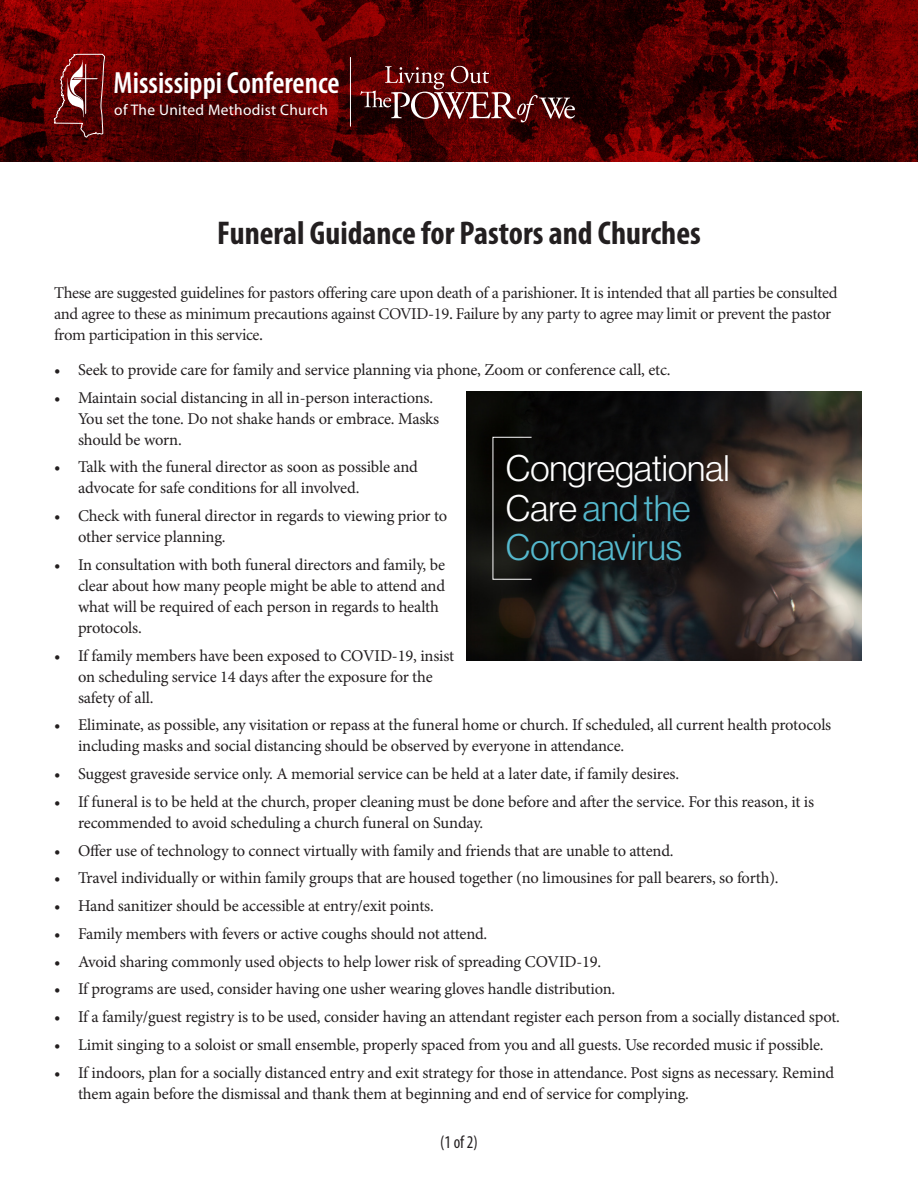
<style>
.page{position:relative;width:918px;height:1188px;background:#fff}
.page>*{position:absolute;margin:0;border:0;box-sizing:border-box;transform-origin:0 0}
.t1{font:36.15px/39.5px "N Haas Grotesk DS Pro 45 Lt";color:#fff}
.t2{font:700 condensed 33px "Myriad Pro";color:#231f20}
.t3{font:600 condensed 30.75px "Myriad Pro";color:#fff}
.t4{font:condensed 18px "Myriad Pro";color:#231f20;scale:.95 1}
.t5{font:16.5px/21px "Minion Pro";letter-spacing:-.01em;color:#231f20}
.t6{font:16.5px/21px "Minion";letter-spacing:-.02em;color:#231f20}
.t7{font:15.45px "Myriad Pro";letter-spacing:.02em;color:#fff}
.s1{color:#55b9ce}
</style>
<div class="page">
<img style="left:466px;top:391px;width:395px;height:269px">
<svg style="left:0;top:0;width:918px;height:162px;background:#500001"></svg>
<hr style="left:350px;top:57px;width:1px;height:70px;background:#fff">
<svg style="left:360px;top:66px;width:215px;height:56px;background:#622828"></svg>
<svg style="left:53px;top:54px;width:53px;height:84px;background:#792727"></svg>
<p class="t3" style="left:114px;top:64px;width:228px">Mississippi Conference</p>
<p class="t7" style="left:114px;top:101px;width:215px">of The United Methodist Church</p>
<p class="t2" style="left:217px;top:212px;width:485px">Funeral Guidance for Pastors and Churches</p>
<p class="t6" style="left:54px;top:283px;width:785px">These are suggested guidelines for pastors offering care upon death of a parishioner. It is intended that all parties be consulted and agree to these as minimum precautions against COVID-19. Failure by any party to agree may limit or prevent the pastor from participation in this service.</p>
<p class="t5" style="left:54px;top:359px;width:618px">• Seek to provide care for family and service planning via phone, Zoom or conference call, etc.</p>
<p class="t5" style="left:78px;top:387px;width:363px;text-indent:-24px">• Maintain social distancing in all in-person interactions.<br>You set the tone. Do not shake hands or embrace. Masks should be worn.</p>
<p class="t5" style="left:78px;top:457px;width:341px;text-indent:-24px">• Talk with the funeral director as soon as possible and advocate for safe conditions for all involved.</p>
<p class="t5" style="left:78px;top:505px;width:371px;text-indent:-24px">• Check with funeral director in regards to viewing prior to other service planning.</p>
<p class="t5" style="left:78px;top:554px;width:369px;text-indent:-24px">• In consultation with both funeral directors and family, be clear about how many people might be able to attend and what will be required of each person in regards to health protocols.</p>
<p class="t5" style="left:78px;top:645px;width:378px;text-indent:-24px">• If family members have been exposed to COVID-19, insist on scheduling service 14 days after the exposure for the safety of all.</p>
<p class="t5" style="left:78px;top:715px;width:755px;text-indent:-24px">• Eliminate, as possible, any visitation or repass at the funeral home or church. If scheduled, all current health protocols including masks and social distancing should be observed by everyone in attendance.</p>
<p class="t5" style="left:54px;top:763px;width:627px">• Suggest graveside service only. A memorial service can be held at a later date, if family desires.</p>
<p class="t5" style="left:78px;top:791px;width:738px;text-indent:-24px">• If funeral is to be held at the church, proper cleaning must be done before and after the service. For this reason, it is recommended to avoid scheduling a church funeral on Sunday.</p>
<p class="t5" style="left:54px;top:840px;width:621px">• Offer use of technology to connect virtually with family and friends that are unable to attend.</p>
<p class="t5" style="left:54px;top:868px;width:726px">• Travel individually or within family groups that are housed together (no limousines for pall bearers, so forth).</p>
<p class="t5" style="left:54px;top:895px;width:381px">• Hand sanitizer should be accessible at entry/exit points.</p>
<p class="t5" style="left:54px;top:923px;width:435px">• Family members with fevers or active coughs should not attend.</p>
<p class="t5" style="left:54px;top:951px;width:549px">• Avoid sharing commonly used objects to help lower risk of spreading COVID-19.</p>
<p class="t5" style="left:54px;top:979px;width:563px">• If programs are used, consider having one usher wearing gloves handle distribution.</p>
<p class="t5" style="left:54px;top:1006px;width:788px">• If a family/guest registry is to be used, consider having an attendant register each person from a socially distanced spot.</p>
<p class="t5" style="left:54px;top:1034px;width:771px">• Limit singing to a soloist or small ensemble, properly spaced from you and all guests. Use recorded music if possible.</p>
<p class="t5" style="left:78px;top:1062px;width:758px;text-indent:-24px">• If indoors, plan for a socially distanced entry and exit strategy for those in attendance. Post signs as necessary. Remind them again before the dismissal and thank them at beginning and end of service for complying.</p>
<p class="t1" style="left:506px;top:449px;width:225px">Congregational<br>Care <span class="s1">and the<br>Coronavirus</span></p>
<p class="t4" style="left:440px;top:1131px;width:41px">(1 of 2)</p>
</div>
